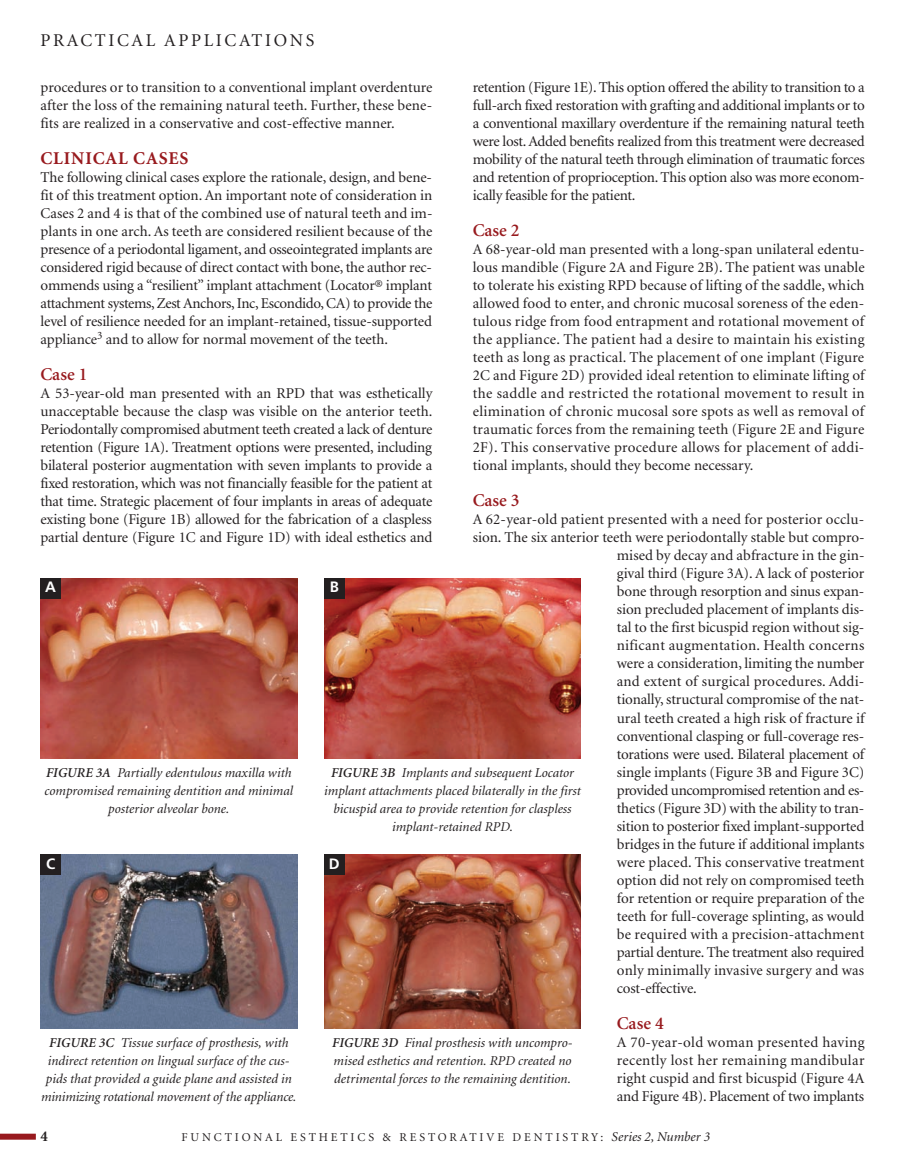
<style>
.page{position:relative;width:905px;height:1175px;background:#fff}
.page>*{position:absolute;margin:0;border:0;box-sizing:border-box;transform-origin:0 0}
.t1{font:18px "Minion";letter-spacing:.145em;color:#231f20}
.t2{font:600 18px "Minion";color:#981a1e}
.t3{font:700 18px "Minion";letter-spacing:.05em;color:#981a1e}
.t4{font:15px/18px "Minion";letter-spacing:-.005em;color:#231f20;text-align:justify}
.t5{font:15px "Minion";letter-spacing:.015em;color:#231f20}
.t6{font:15px "Minion";letter-spacing:-.025em;color:#231f20}
.t7{font:15px "Minion";letter-spacing:.02em;color:#231f20}
.t8{font:700 15px "Frutiger LT Std";color:#fff}
.t9{font:700 15px "Minion";color:#231f20}
.t10{font:italic 13.5px/18px "Minion";color:#231f20;text-align:center}
.t11{font:12px "Minion";letter-spacing:.24em;color:#231f20}
.s1{font-weight:600}
.s2{font-style:italic;font-size:13.5px}
</style>
<div class="page">
<div style="left:0;top:1133px;width:36px;height:6px;background:#981a1e"></div>
<img style="left:324px;top:578px;width:256px;height:180px">
<img style="left:41px;top:578px;width:256px;height:180px">
<img style="left:41px;top:854px;width:256px;height:174px">
<img style="left:324px;top:854px;width:256px;height:174px">
<div style="left:324px;top:854px;width:20px;height:21px;background:#231f20"></div>
<div style="left:40px;top:854px;width:21px;height:21px;background:#231f20"></div>
<div style="left:40px;top:578px;width:21px;height:21px;background:#231f20"></div>
<div style="left:324px;top:578px;width:20px;height:21px;background:#231f20"></div>
<p class="t1" style="left:40px;top:34px;width:275px">PRACTICAL APPLICATIONS</p>
<p class="t4" style="left:40px;top:80px;width:393px">procedures or to transition to a conventional implant overdenture after the loss of the remaining natural teeth. Further, these bene&shy;fits are realized in a conservative and cost-effective manner.</p>
<p class="t3" style="left:40px;top:151px;width:149px">CLINICAL CASES</p>
<p class="t4" style="left:40px;top:170px;width:393px">The following clinical cases explore the rationale, design, and bene&shy;fit of this treatment option. An important note of consideration in Cases 2 and 4 is that of the combined use of natural teeth and im&shy;plants in one arch. As teeth are considered resilient because of the presence of a periodontal ligament, and osseointegrated implants are considered rigid because of direct contact with bone, the author rec&shy;ommends using a “resilient” implant attachment (Locator® implant attachment systems, Zest Anchors, Inc, Escondido, CA) to provide the level of resilience needed for an implant-retained, tissue-supported appliance<sup>3</sup> and to allow for normal movement of the teeth.</p>
<p class="t2" style="left:40px;top:367px;width:48px">Case 1</p>
<p class="t4" style="left:40px;top:386px;width:393px">A 53-year-old man presented with an RPD that was esthetically unacceptable because the clasp was visible on the anterior teeth.<br>Periodontally compromised abutment teeth created a lack of denture retention (Figure 1A). Treatment options were presented, including bilateral posterior augmentation with seven implants to provide a fixed restoration, which was not financially feasible for the patient at that time. Strategic placement of four implants in areas of adequate existing bone (Figure 1B) allowed for the fabrication of a claspless partial denture (Figure 1C and Figure 1D) with ideal esthetics and</p>
<p class="t4" style="left:472px;top:80px;width:393px">retention (Figure 1E). This option offered the ability to transition to a full-arch fixed restoration with grafting and additional implants or to a conventional maxillary overdenture if the remaining natural teeth were lost. Added benefits realized from this treatment were decreased mobility of the natural teeth through elimination of traumatic forces and retention of proprioception. This option also was more econom&shy;ically feasible for the patient.</p>
<p class="t2" style="left:472px;top:223px;width:48px">Case 2</p>
<p class="t4" style="left:472px;top:242px;width:393px">A 68-year-old man presented with a long-span unilateral edentu&shy;lous mandible (Figure 2A and Figure 2B). The patient was unable to tolerate his existing RPD because of lifting of the saddle, which allowed food to enter, and chronic mucosal soreness of the eden&shy;tulous ridge from food entrapment and rotational movement of the appliance. The patient had a desire to maintain his existing teeth as long as practical. The placement of one implant (Figure 2C and Figure 2D) provided ideal retention to eliminate lifting of the saddle and restricted the rotational movement to result in elimination of chronic mucosal sore spots as well as removal of traumatic forces from the remaining teeth (Figure 2E and Figure 2F). This conservative procedure allows for placement of addi&shy;tional implants, should they become necessary.</p>
<p class="t2" style="left:472px;top:493px;width:48px">Case 3</p>
<p class="t5" style="left:472px;top:514px;width:393px">A 62-year-old patient presented with a need for posterior occlu-</p>
<p class="t4" style="left:472px;top:530px;width:393px">sion. The six anterior teeth were periodontally stable but compro-</p>
<p class="t4" style="left:616px;top:548px;width:249px">mised by decay and abfracture in the gin-</p>
<p class="t4" style="left:616px;top:566px;width:249px">gival third (Figure 3A). A lack of posterior</p>
<p class="t4" style="left:616px;top:584px;width:249px">bone through resorption and sinus expan-</p>
<p class="t4" style="left:616px;top:602px;width:249px">sion precluded placement of implants dis-</p>
<p class="t4" style="left:616px;top:620px;width:249px">tal to the first bicuspid region without sig-</p>
<p class="t7" style="left:616px;top:640px;width:249px">nificant augmentation. Health concerns</p>
<p class="t4" style="left:616px;top:656px;width:249px">were a consideration, limiting the number</p>
<p class="t5" style="left:616px;top:676px;width:249px">and extent of surgical procedures. Addi-</p>
<p class="t4" style="left:616px;top:692px;width:249px">tionally, structural compromise of the nat-</p>
<p class="t4" style="left:616px;top:710px;width:249px">ural teeth created a high risk of fracture if</p>
<p class="t4" style="left:616px;top:728px;width:249px">conventional clasping or full-coverage res-</p>
<p class="t4" style="left:616px;top:746px;width:249px">torations were used. Bilateral placement of</p>
<p class="t4" style="left:616px;top:764px;width:249px">single implants (Figure 3B and Figure 3C)</p>
<p class="t6" style="left:616px;top:784px;width:249px">provided uncompromised retention and es-</p>
<p class="t4" style="left:616px;top:800px;width:249px">thetics (Figure 3D) with the ability to tran-</p>
<p class="t4" style="left:616px;top:818px;width:249px">sition to posterior fixed implant-supported</p>
<p class="t4" style="left:616px;top:836px;width:249px">bridges in the future if additional implants</p>
<p class="t4" style="left:616px;top:854px;width:249px">were placed. This conservative treatment</p>
<p class="t4" style="left:616px;top:872px;width:249px">option did not rely on compromised teeth</p>
<p class="t4" style="left:616px;top:890px;width:249px">for retention or require preparation of the</p>
<p class="t4" style="left:616px;top:908px;width:249px">teeth for full-coverage splinting, as would</p>
<p class="t5" style="left:616px;top:928px;width:249px">be required with a precision-attachment</p>
<p class="t6" style="left:616px;top:946px;width:249px">partial denture. The treatment also required</p>
<p class="t5" style="left:616px;top:964px;width:249px">only minimally invasive surgery and was</p>
<p class="t4" style="left:616px;top:980px;width:81px">cost-effective.</p>
<p class="t2" style="left:616px;top:1015px;width:48px">Case 4</p>
<p class="t4" style="left:616px;top:1034px;width:249px">A 70-year-old woman presented having recently lost her remaining mandibular right cuspid and first bicuspid (Figure 4A and Figure 4B). Placement of two implants</p>
<p class="t8" style="left:45px;top:581px;width:12px">A</p>
<p class="t8" style="left:330px;top:581px;width:11px">B</p>
<p class="t10" style="left:45px;top:764px;width:250px"><span class="s1">FIGURE 3A</span> Partially edentulous maxilla with compromised remaining dentition and minimal posterior alveolar bone.</p>
<p class="t10" style="left:324px;top:764px;width:258px"><span class="s1">FIGURE 3B</span> Implants and subsequent Locator implant attachments placed bilaterally in the first bicuspid area to provide retention for claspless implant-retained RPD.</p>
<p class="t8" style="left:46px;top:857px;width:11px">C</p>
<p class="t8" style="left:329px;top:857px;width:12px">D</p>
<p class="t10" style="left:41px;top:1034px;width:257px"><span class="s1">FIGURE 3C</span> Tissue surface of prosthesis, with indirect retention on lingual surface of the cus&shy;pids that provided a guide plane and assisted in minimizing rotational movement of the appliance.</p>
<p class="t10" style="left:332px;top:1034px;width:242px;text-align:justify"><span class="s1">FIGURE 3D</span> Final prosthesis with uncompro&shy;mised esthetics and retention. RPD created no detrimental forces to the remaining dentition.</p>
<p class="t9" style="left:40px;top:1130px;width:9px">4</p>
<p class="t11" style="left:181px;top:1132px;width:530px">FUNCTIONAL ESTHETICS &amp; RESTORATIVE DENTISTRY: <span class="s2">Series 2,Number 3</span></p>
</div>
